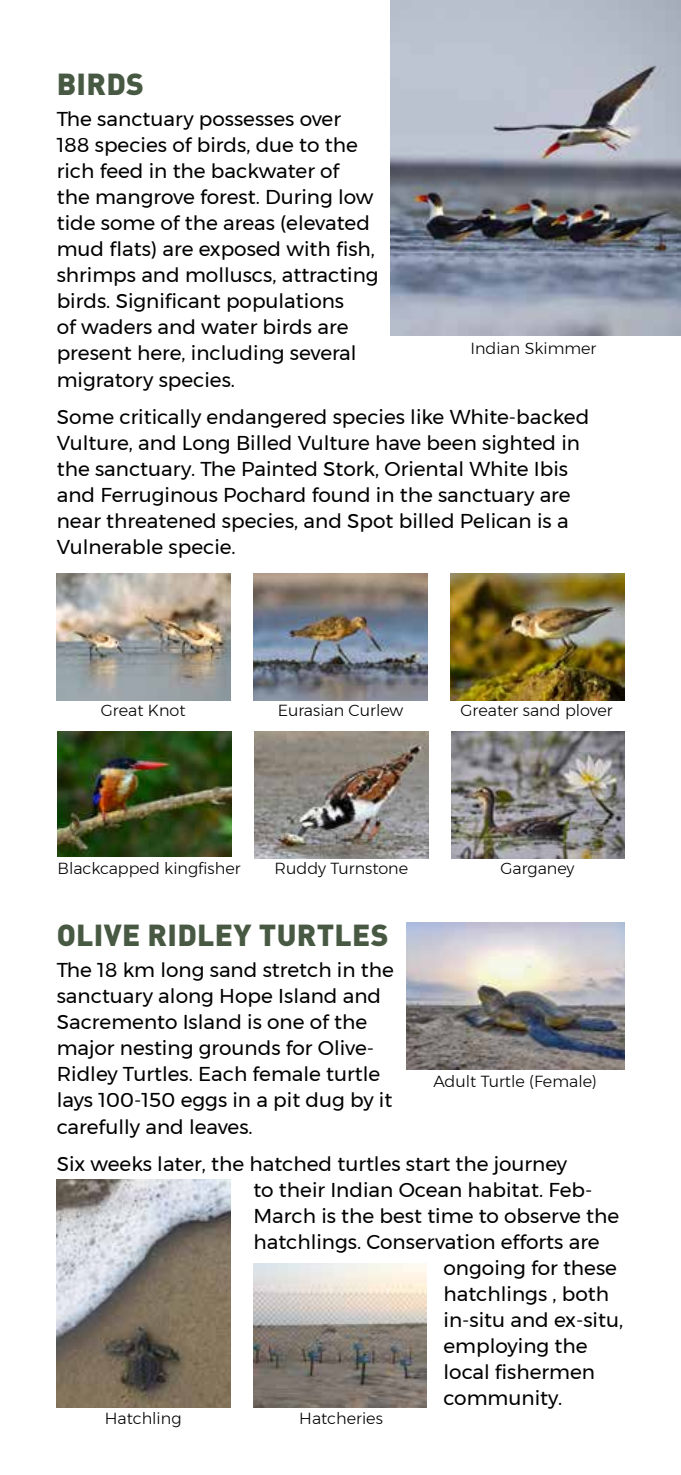
<style>
.page{position:relative;width:681px;height:1475px;background:#fff}
.page>*{position:absolute;margin:0;border:0;box-sizing:border-box;transform-origin:0 0}
.t1{font:900 30px "DIN";letter-spacing:.01em;color:#485943}
.t2{font:20px/26px "Montserrat";color:#000}
.t3{font:300 16px "Montserrat";color:#000}
</style>
<div class="page">
<img style="left:391px;top:0;width:289px;height:336px">
<img style="left:406px;top:922px;width:218px;height:147px">
<img style="left:57px;top:573px;width:174px;height:127px">
<img style="left:58px;top:731px;width:173px;height:125px">
<img style="left:253px;top:573px;width:174px;height:127px">
<img style="left:254px;top:731px;width:174px;height:127px">
<img style="left:450px;top:573px;width:174px;height:127px">
<img style="left:451px;top:731px;width:173px;height:127px">
<img style="left:57px;top:1179px;width:174px;height:228px">
<img style="left:253px;top:1263px;width:173px;height:144px">
<h1 class="t1" style="left:57px;top:64px;width:89px">BIRDS</h1>
<p class="t2" style="left:57px;top:106px;width:323px">The sanctuary possesses over<br>188 species of birds, due to the rich feed in the backwater of<br>the mangrove forest. During low tide some of the areas (elevated mud flats) are exposed with fish, shrimps and molluscs, attracting birds. Significant populations<br>of waders and water birds are present here, including several migratory species.</p>
<p class="t2" style="left:57px;top:403px;width:534px">Some critically endangered species like White-backed Vulture, and Long Billed Vulture have been sighted in the sanctuary. The Painted Stork, Oriental White Ibis and Ferruginous Pochard found in the sanctuary are near threatened species, and Spot billed Pelican is a Vulnerable specie.</p>
<p class="t3" style="left:470px;top:336px;width:127px">Indian Skimmer</p>
<p class="t3" style="left:101px;top:698px;width:86px">Great Knot</p>
<p class="t3" style="left:278px;top:698px;width:127px">Eurasian Curlew</p>
<p class="t3" style="left:460px;top:698px;width:153px">Greater sand plover</p>
<p class="t3" style="left:57px;top:856px;width:184px">Blackcapped kingfisher</p>
<p class="t3" style="left:274px;top:856px;width:135px">Ruddy Turnstone</p>
<p class="t3" style="left:500px;top:856px;width:75px">Garganey</p>
<h1 class="t1" style="left:57px;top:914px;width:333px">OLIVE RIDLEY TURTLES</h1>
<p class="t2" style="left:57px;top:956px;width:338px">The 18 km long sand stretch in the sanctuary along Hope Island and<br>Sacremento Island is one of the major nesting grounds for Olive-<br>Ridley Turtles. Each female turtle lays 100-150 eggs in a pit dug by it carefully and leaves.</p>
<p class="t2" style="left:57px;top:1150px;width:511px">Six weeks later, the hatched turtles start the journey</p>
<p class="t2" style="left:253px;top:1176px;width:340px">to their Indian Ocean habitat. Feb-</p>
<p class="t2" style="left:253px;top:1202px;width:367px">March is the best time to observe the</p>
<p class="t2" style="left:253px;top:1228px;width:347px">hatchlings. Conservation efforts are</p>
<p class="t2" style="left:443px;top:1254px;width:175px">ongoing for these</p>
<p class="t2" style="left:443px;top:1280px;width:167px">hatchlings , both</p>
<p class="t2" style="left:443px;top:1306px;width:181px">in-situ and ex-situ,</p>
<p class="t2" style="left:443px;top:1332px;width:145px">employing the</p>
<p class="t2" style="left:443px;top:1358px;width:153px">local fishermen</p>
<p class="t2" style="left:443px;top:1384px;width:120px">community.</p>
<p class="t3" style="left:433px;top:1069px;width:165px">Adult Turtle (Female)</p>
<p class="t3" style="left:105px;top:1405px;width:78px">Hatchling</p>
<p class="t3" style="left:299px;top:1405px;width:85px">Hatcheries</p>
</div>
